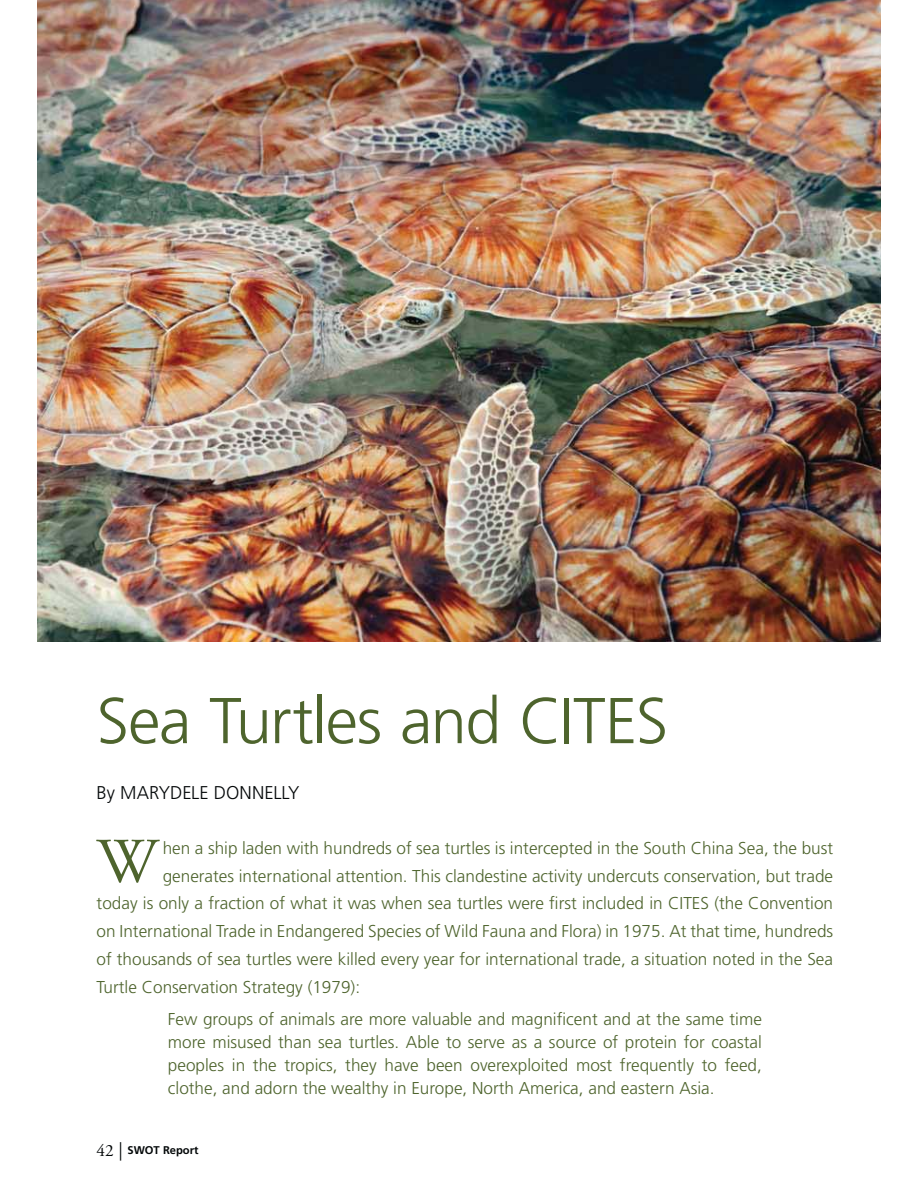
<style>
.page{position:relative;width:918px;height:1188px;background:#fff}
.page>*{position:absolute;margin:0;border:0;box-sizing:border-box;transform-origin:0 0}
.t1{font:300 64.65px "Frutiger";letter-spacing:-.02em;color:#4e642d}
.t2{font:63.45px "Adobe Garamond Pro";color:#4e642d}
.t3{font:300 18.45px "Frutiger";color:#040809}
.t4{font:300 17.1px/23.1px "Frutiger";color:#4e642d;text-align:justify}
.t5{font:700 11.25px "Frutiger";color:#040809}
.s1{font-family:"Adobe Garamond Pro";font-weight:400;font-size:17.1px}
.s2{font-family:"Adobe Garamond Pro";font-weight:400;font-size:18.45px}
</style>
<div class="page">
<img style="left:37px;top:0;width:844px;height:642px">
<h1 class="t1" style="left:97px;top:695px;width:573px">Sea Turtles and CITES</h1>
<p class="t3" style="left:97px;top:785px;width:204px">By MARYDELE DONNELLY</p>
<h2 class="t2" style="left:97px;top:836px;width:62px">W</h2>
<p class="t4" style="left:163px;top:838px;width:672px">hen a ship laden with hundreds of sea turtles is intercepted in the South China Sea, the bust</p>
<p class="t4" style="left:163px;top:866px;width:672px">generates international attention. This clandestine activity undercuts conservation, but trade</p>
<p class="t4" style="left:97px;top:893px;width:738px">today is only a fraction of what it was when sea turtles were first included in CITES (the Convention</p>
<p class="t4" style="left:97px;top:921px;width:738px">on International Trade in Endangered Species of Wild Fauna and Flora) in 1975. At that time, hundreds</p>
<p class="t4" style="left:97px;top:949px;width:738px">of thousands of sea turtles were killed every year for international trade, a situation noted in the Sea</p>
<p class="t4" style="left:97px;top:976px;width:265px">Turtle Conservation Strategy (1979):</p>
<p class="t4" style="left:168px;top:1009px;width:596px">Few groups of animals are more valuable and magnificent and at the same time more misused than sea turtles. Able to serve as a source of protein for coastal peoples in the tropics, they have been overexploited most frequently to feed, clothe, and adorn the wealthy in Europe, North America, and eastern Asia.</p>
<p class="t5" style="left:97px;top:1146px;width:103px"><span class="s1">42</span> <span class="s2">|</span> SWOT Report</p>
</div>
